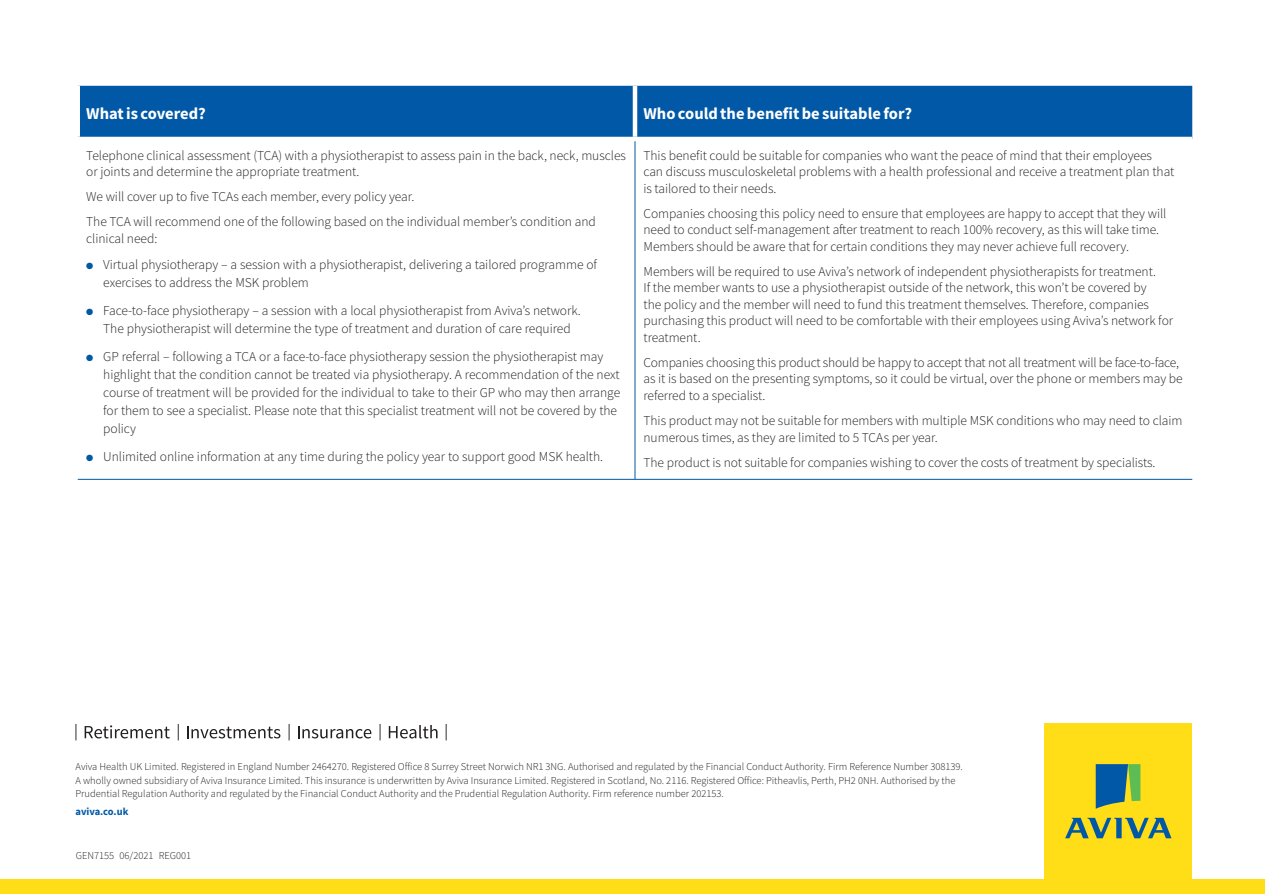
<style>
.page{position:relative;width:1265px;height:894px;background:#fff}
.page>*{position:absolute;margin:0;border:0;box-sizing:border-box;transform-origin:0 0}
.t1{font:700 16.5px "Source Sans Pro";color:#fff}
.t2{font:300 13.5px/16.5px "Source Sans Pro";letter-spacing:-.005em;color:#231f20}
.t3{font:300 10.5px/13.5px "Source Sans Pro";color:#231f20}
.t4{font:700 10.5px "Source Sans Pro";color:#0158a6}
.s1{color:#0158a6}
</style>
<div class="page">
<div style="left:80px;top:86px;width:1112px;height:51px;background:#0158a6"></div>
<div style="left:632px;top:86px;width:5px;height:51px;background:#fff"></div>
<hr style="left:634px;top:141px;width:1px;height:338px;background:#0158a6">
<hr style="left:78px;top:479px;width:557px;height:1px;background:#0158a6">
<hr style="left:635px;top:479px;width:557px;height:1px;background:#0158a6">
<div style="left:0;top:879px;width:1264px;height:14px;background:#ffdd17"></div>
<div style="left:1044px;top:723px;width:147px;height:164px;background:#ffdd17"></div>
<svg style="left:1095px;top:764px;width:45px;height:44px"></svg>
<svg style="left:1065px;top:817px;width:106px;height:21px"></svg>
<svg style="left:85px;top:725px;width:85px;height:13px"></svg>
<svg style="left:187px;top:726px;width:93px;height:12px"></svg>
<svg style="left:298px;top:726px;width:73px;height:12px"></svg>
<svg style="left:389px;top:725px;width:48px;height:13px"></svg>
<svg style="left:445px;top:724px;width:1px;height:16px"></svg>
<svg style="left:379px;top:724px;width:1px;height:16px"></svg>
<svg style="left:288px;top:724px;width:1px;height:16px"></svg>
<svg style="left:178px;top:724px;width:1px;height:16px"></svg>
<svg style="left:75px;top:724px;width:1px;height:16px"></svg>
<p class="t1" style="left:86px;top:102px;width:121px">What is covered?</p>
<p class="t1" style="left:643px;top:102px;width:270px">Who could the benefit be suitable for?</p>
<p class="t2" style="left:86px;top:147px;width:541px">Telephone clinical assessment (TCA) with a physiotherapist to assess pain in the back, neck, muscles or joints and determine the appropriate treatment.</p>
<p class="t2" style="left:86px;top:184px;width:511px;line-height:25px">We will cover up to five TCAs each member, every policy year.<br>The TCA will recommend one of the following based on the individual member’s condition and</p>
<p class="t2" style="left:86px;top:230px;width:73px">clinical need:</p>
<p class="t2" style="left:103px;top:256px;width:495px;line-height:18px;text-indent:-17px"><span class="s1">●</span> Virtual physiotherapy – a session with a physiotherapist, delivering a tailored programme of exercises to address the MSK problem</p>
<p class="t2" style="left:86px;top:302px;width:496px;line-height:18px;text-align:center"><span class="s1">●</span> Face-to-face physiotherapy – a session with a local physiotherapist from Aviva’s network.<br>The physiotherapist will determine the type of treatment and duration of care required</p>
<p class="t2" style="left:103px;top:347px;width:518px;line-height:18px;text-indent:-17px"><span class="s1">●</span> GP referral – following a TCA or a face-to-face physiotherapy session the physiotherapist may highlight that the condition cannot be treated via physiotherapy. A recommendation of the next course of treatment will be provided for the individual to take to their GP who may then arrange for them to see a specialist. Please note that this specialist treatment will not be covered by the policy</p>
<p class="t2" style="left:86px;top:448px;width:518px"><span class="s1">●</span> Unlimited online information at any time during the policy year to support good MSK health.</p>
<p class="t2" style="left:643px;top:147px;width:532px">This benefit could be suitable for companies who want the peace of mind that their employees can discuss musculoskeletal problems with a health professional and receive a treatment plan that is tailored to their needs.</p>
<p class="t2" style="left:643px;top:205px;width:524px">Companies choosing this policy need to ensure that employees are happy to accept that they will need to conduct self-management after treatment to reach 100% recovery, as this will take time.<br>Members should be aware that for certain conditions they may never achieve full recovery.</p>
<p class="t2" style="left:643px;top:263px;width:531px">Members will be required to use Aviva’s network of independent physiotherapists for treatment.<br>If the member wants to use a physiotherapist outside of the network, this won’t be covered by<br>the policy and the member will need to fund this treatment themselves. Therefore, companies purchasing this product will need to be comfortable with their employees using Aviva’s network for treatment.</p>
<p class="t2" style="left:643px;top:354px;width:540px">Companies choosing this product should be happy to accept that not all treatment will be face-to-face, as it is based on the presenting symptoms, so it could be virtual, over the phone or members may be referred to a specialist.</p>
<p class="t2" style="left:643px;top:412px;width:540px">This product may not be suitable for members with multiple MSK conditions who may need to claim numerous times, as they are limited to 5 TCAs per year.</p>
<p class="t2" style="left:643px;top:454px;width:513px">The product is not suitable for companies wishing to cover the costs of treatment by specialists.</p>
<p class="t3" style="left:75px;top:760px;width:888px">Aviva Health UK Limited. Registered in England Number 2464270. Registered Office 8 Surrey Street Norwich NR1 3NG. Authorised and regulated by the Financial Conduct Authority. Firm Reference Number 308139.<br>A wholly owned subsidiary of Aviva Insurance Limited. This insurance is underwritten by Aviva Insurance Limited. Registered in Scotland, No. 2116. Registered Office: Pitheavlis, Perth, PH2 0NH. Authorised by the<br>Prudential Regulation Authority and regulated by the Financial Conduct Authority and the Prudential Regulation Authority. Firm reference number 202153.</p>
<p class="t4" style="left:75px;top:804px;width:54px">aviva.co.uk</p>
<p class="t3" style="left:76px;top:848px;width:117px">GEN7155 06/2021 REG001</p>
</div>
